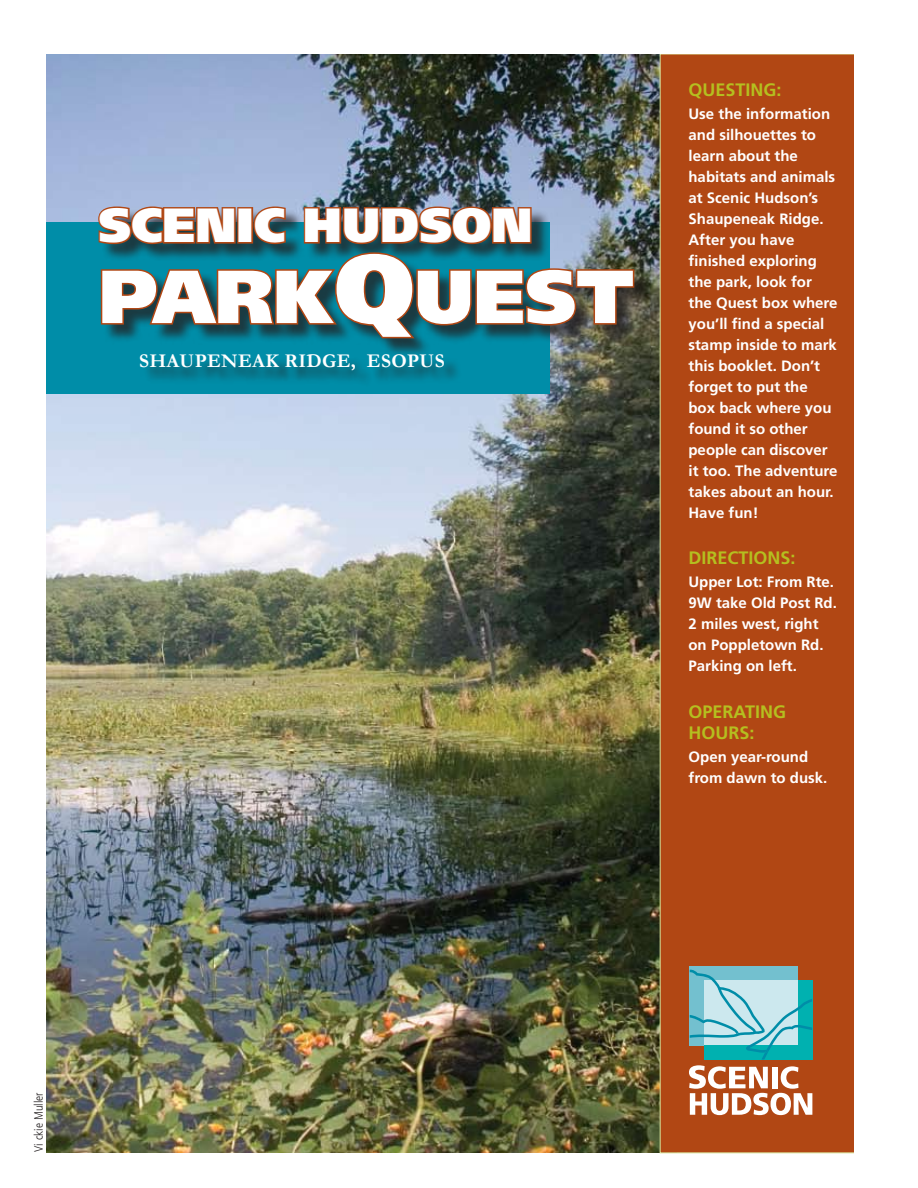
<style>
.page{position:relative;width:918px;height:1188px;background:#fff}
.page>*{position:absolute;margin:0;border:0;box-sizing:border-box;transform-origin:0 0}
.t1{font:900 75px "Frutiger";color:#fff}
.t2{font:900 48px "Frutiger";color:#fff}
.t3{font:700 19.5px "Garamond";letter-spacing:.02em;color:#fff}
.t4{font:700 18px/21px "Frutiger";color:#b5bf20}
.t5{font:700 15px/21px "Frutiger";color:#fff}
.t6{font:300 condensed 12px "Frutiger";color:#231f20}
.s1{font-size:97.5px}
</style>
<div class="page">
<img style="left:47px;top:54px;width:613px;height:1099px">
<div style="left:660px;top:54px;width:194px;height:1099px;background:#b14714"></div>
<div style="left:690px;top:966px;width:108px;height:79px;background:#73c0cf"></div>
<svg style="left:689px;top:969px;width:123px;height:146px"></svg>
<div style="left:47px;top:222px;width:503px;height:171px;background:#008da8"></div>
<div style="left:100px;top:209px;width:553px;height:179px;background:#231f20;opacity:.75"></div>
<svg style="left:97px;top:205px;width:539px;height:136px;background:#416062"></svg>
<h2 class="t2" style="left:99px;top:208px;width:435px">SCENIC HUDSON</h2>
<h1 class="t1" style="left:99px;top:270px;width:537px">PARK<span class="s1">Q</span>UEST</h1>
<h3 class="t3" style="left:139px;top:354px;width:307px">SHAUPENEAK RIDGE, ESOPUS</h3>
<p class="t4" style="left:688px;top:80px;width:95px">QUESTING:</p>
<p class="t5" style="left:688px;top:104px;width:150px">Use the information and silhouettes to learn about the habitats and animals at Scenic Hudson’s<br>Shaupeneak Ridge.<br>After you have finished exploring the park, look for the Quest box where you’ll find a special stamp inside to mark this booklet. Don’t forget to put the box back where you found it so other people can discover it too. The adventure takes about an hour.<br>Have fun!</p>
<p class="t4" style="left:688px;top:549px;width:109px">DIRECTIONS:</p>
<p class="t5" style="left:688px;top:573px;width:150px">Upper Lot: From Rte.<br>9W take Old Post Rd.<br>2 miles west, right on Poppletown Rd.<br>Parking on left.</p>
<p class="t4" style="left:688px;top:702px;width:99px">OPERATING<br>HOURS:</p>
<p class="t5" style="left:688px;top:747px;width:140px">Open year-round from dawn to dusk.</p>
<p class="t6" style="left:32px;top:1152px;width:61px;rotate:-90deg">Vi ckie Muller</p>
</div>
